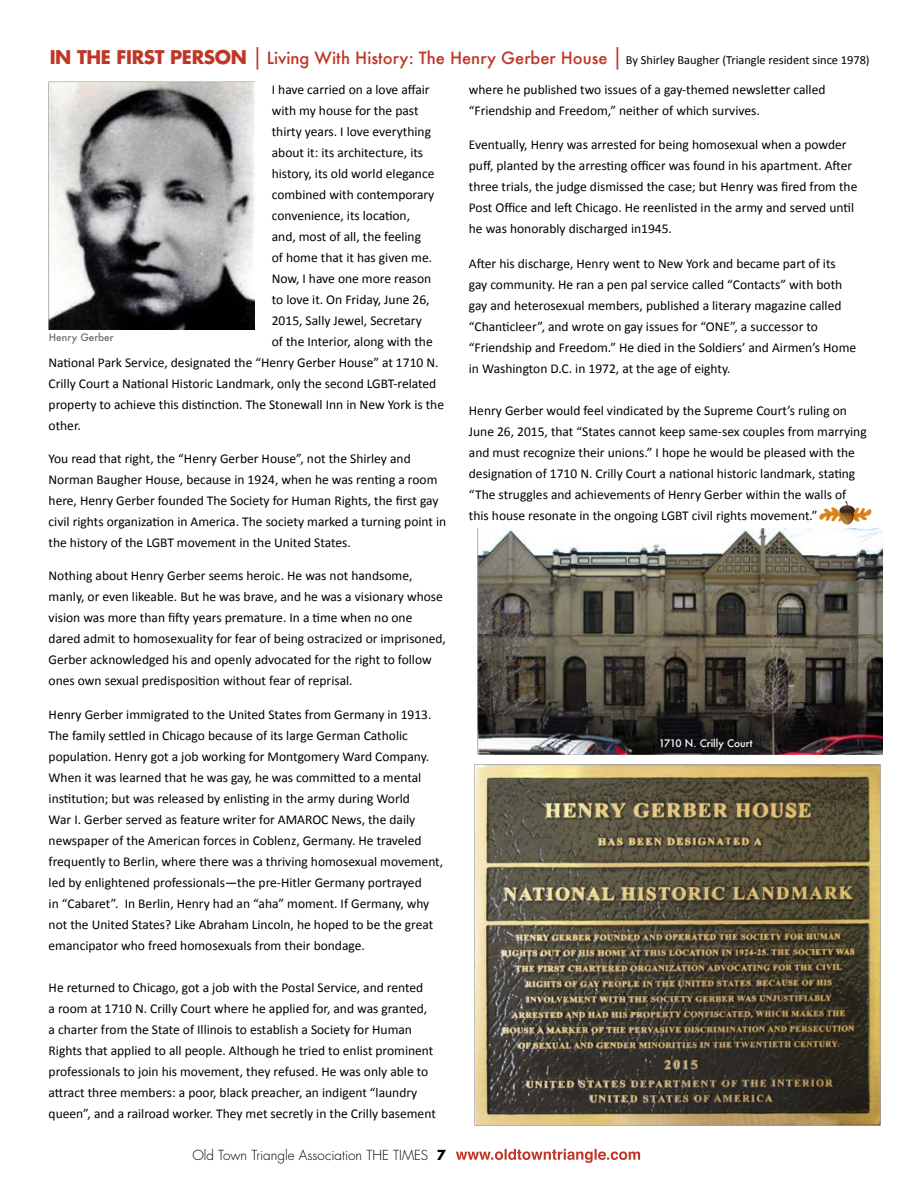
<style>
.page{position:relative;width:918px;height:1188px;background:#fff}
.page>*{position:absolute;margin:0;border:0;box-sizing:border-box;transform-origin:0 0}
.t1{font:13.5px/21px "Calibri";color:#000}
.t2{font:300 13.5px "Futura";color:#000}
.t3{font:12.3px "Calibri";color:#000}
.t4{font:500 10.2px "Futura";color:#fff}
.t5{font:500 10.2px "Futura";color:#6d6e71}
.s1{font-family:"Futura Std";font-weight:700;font-size:18.3px;color:#c03626}
.s2{font-family:"Futura Std";font-style:italic;font-stretch:condensed;font-size:19.5px;color:#c03626}
.s3{font-family:"Futura";font-weight:500;font-size:16.5px;color:#c03626}
.s4{font-weight:700}
</style>
<div class="page">
<svg style="left:456px;top:1149px;width:184px;height:14px"></svg>
<img style="left:475px;top:765px;width:405px;height:360px">
<img style="left:49px;top:82px;width:206px;height:247px">
<img style="left:477px;top:528px;width:406px;height:227px">
<svg style="left:819px;top:501px;width:53px;height:24px"></svg>
<p class="t3" style="left:50px;top:52px;width:821px"><span class="s1">IN THE FIRST PERSON</span> <span class="s2">|</span> <span class="s3">Living With History: The Henry Gerber House</span> <span class="s2">|</span> By Shirley Baugher (Triangle resident since 1978)</p>
<p class="t1" style="left:272px;top:78px;width:159px">I have carried on a love affair</p>
<p class="t1" style="left:272px;top:99px;width:148px">with my house for the past</p>
<p class="t1" style="left:272px;top:120px;width:161px">thirty years. I love everything</p>
<p class="t1" style="left:272px;top:141px;width:153px">about it: its architecture, its</p>
<p class="t1" style="left:272px;top:162px;width:164px">history, its old world elegance</p>
<p class="t1" style="left:272px;top:183px;width:164px">combined with contemporary</p>
<p class="t1" style="left:272px;top:204px;width:140px">convenience, its location,</p>
<p class="t1" style="left:272px;top:225px;width:151px">and, most of all, the feeling</p>
<p class="t1" style="left:272px;top:246px;width:162px">of home that it has given me.</p>
<p class="t1" style="left:272px;top:267px;width:161px">Now, I have one more reason</p>
<p class="t1" style="left:272px;top:288px;width:159px">to love it. On Friday, June 26,</p>
<p class="t1" style="left:272px;top:309px;width:152px">2015, Sally Jewel, Secretary</p>
<p class="t1" style="left:272px;top:330px;width:162px">of the Interior, along with the</p>
<p class="t1" style="left:49px;top:351px;width:391px">National Park Service, designated the “Henry Gerber House” at 1710 N.</p>
<p class="t1" style="left:49px;top:372px;width:389px">Crilly Court a National Historic Landmark, only the second LGBT-related</p>
<p class="t1" style="left:49px;top:393px;width:397px">property to achieve this distinction. The Stonewall Inn in New York is the</p>
<p class="t1" style="left:49px;top:414px;width:34px">other.</p>
<p class="t1" style="left:49px;top:447px;width:399px">You read that right, the “Henry Gerber House”, not the Shirley and Norman Baugher House, because in 1924, when he was renting a room here, Henry Gerber founded The Society for Human Rights, the first gay civil rights organization in America. The society marked a turning point in the history of the LGBT movement in the United States.</p>
<p class="t1" style="left:49px;top:564px;width:399px">Nothing about Henry Gerber seems heroic. He was not handsome, manly, or even likeable. But he was brave, and he was a visionary whose vision was more than fifty years premature. In a time when no one dared admit to homosexuality for fear of being ostracized or imprisoned, Gerber acknowledged his and openly advocated for the right to follow ones own sexual predisposition without fear of reprisal.</p>
<p class="t1" style="left:49px;top:704px;width:396px">Henry Gerber immigrated to the United States from Germany in 1913.<br>The family settled in Chicago because of its large German Catholic population. Henry got a job working for Montgomery Ward Company.<br>When it was learned that he was gay, he was committed to a mental institution; but was released by enlisting in the army during World<br>War I. Gerber served as feature writer for AMAROC News, the daily newspaper of the American forces in Coblenz, Germany. He traveled frequently to Berlin, where there was a thriving homosexual movement, led by enlightened professionals—the pre-Hitler Germany portrayed<br>in “Cabaret”. In Berlin, Henry had an “aha” moment. If Germany, why not the United States? Like Abraham Lincoln, he hoped to be the great emancipator who freed homosexuals from their bondage.</p>
<p class="t1" style="left:49px;top:977px;width:389px">He returned to Chicago, got a job with the Postal Service, and rented<br>a room at 1710 N. Crilly Court where he applied for, and was granted, a charter from the State of Illinois to establish a Society for Human Rights that applied to all people. Although he tried to enlist prominent professionals to join his movement, they refused. He was only able to attract three members: a poor, black preacher, an indigent “laundry queen”, and a railroad worker. They met secretly in the Crilly basement</p>
<p class="t5" style="left:49px;top:330px;width:66px">Henry Gerber</p>
<p class="t2" style="left:192px;top:1146px;width:255px">Old Town Triangle Association THE TIMES <span class="s4">7</span></p>
<p class="t1" style="left:469px;top:78px;width:358px">where he published two issues of a gay-themed newsletter called “Friendship and Freedom,” neither of which survives.</p>
<p class="t1" style="left:469px;top:134px;width:390px">Eventually, Henry was arrested for being homosexual when a powder puff, planted by the arresting officer was found in his apartment. After three trials, the judge dismissed the case; but Henry was fired from the Post Office and left Chicago. He reenlisted in the army and served until he was honorably discharged in1945.</p>
<p class="t1" style="left:469px;top:252px;width:389px">After his discharge, Henry went to New York and became part of its gay community. He ran a pen pal service called “Contacts” with both gay and heterosexual members, published a literary magazine called “Chanticleer”, and wrote on gay issues for “ONE”, a successor to “Friendship and Freedom.” He died in the Soldiers’ and Airmen’s Home in Washington D.C. in 1972, at the age of eighty.</p>
<p class="t1" style="left:469px;top:399px;width:399px">Henry Gerber would feel vindicated by the Supreme Court’s ruling on June 26, 2015, that “States cannot keep same-sex couples from marrying and must recognize their unions.” I hope he would be pleased with the designation of 1710 N. Crilly Court a national historic landmark, stating “The struggles and achievements of Henry Gerber within the walls of this house resonate in the ongoing LGBT civil rights movement.”</p>
<p class="t4" style="left:659px;top:736px;width:95px">1710 N. Crilly Court</p>
</div>
